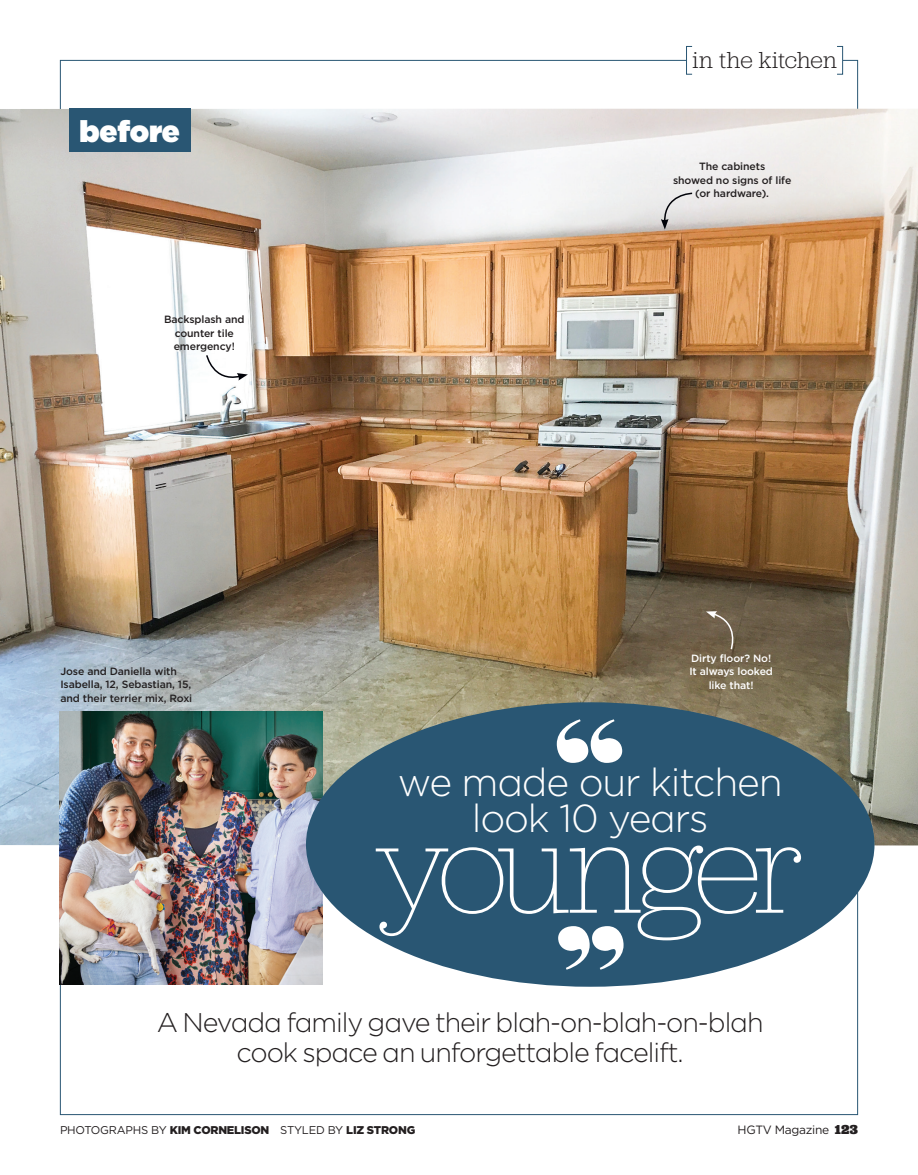
<style>
.page{position:relative;width:918px;height:1175px;background:#fff}
.page>*{position:absolute;margin:0;border:0;box-sizing:border-box;transform-origin:0 0}
.t1{font:100 133.5px "Jubilat";letter-spacing:-.065em;color:#fff}
.t2{font:300 39px/36px "Gotham";letter-spacing:-.03em;color:#fff;text-align:center}
.t3{font:900 30px "Gotham";letter-spacing:-.005em;color:#fff}
.t4{font:300 27px/30px "Gotham";letter-spacing:-.04em;color:#231f20;text-align:center}
.t5{font:300 24px "Jubilat";letter-spacing:.005em;color:#231f20}
.t6{font:12px "Gotham";letter-spacing:-.025em;color:#231f20}
.t7{font:900 11.25px "Gotham";letter-spacing:-.02em;color:#231f20}
.t8{font:500 10.5px/13.5px "Gotham";letter-spacing:-.01em;color:#231f20;text-align:center}
.t9{font:500 10.5px/13.5px "Gotham";letter-spacing:-.01em;color:#fff;text-align:center}
.s1{font-weight:400}
.s2{font-family:"Jubilat";font-weight:900;font-size:13.5px}
</style>
<div class="page">
<img style="left:0;top:109px;width:918px;height:736px">
<div style="left:686px;top:46px;width:6px;height:29px;border:1px solid #295673"></div>
<div style="left:837px;top:46px;width:6px;height:29px;border:1px solid #295673"></div>
<div style="left:69px;top:108px;width:121px;height:44px;background:#295673"></div>
<img style="left:60px;top:711px;width:262px;height:273px">
<svg style="left:661px;top:192px;width:33px;height:37px"></svg>
<svg style="left:205px;top:354px;width:43px;height:28px"></svg>
<svg style="left:706px;top:611px;width:34px;height:39px"></svg>
<div style="left:306px;top:702px;width:569px;height:284px;background:#295673;border-radius:50%"></div>
<svg style="left:558px;top:926px;width:66px;height:43px"></svg>
<svg style="left:557px;top:719px;width:65px;height:44px"></svg>
<h3 class="t3" style="left:80px;top:110px;width:102px">before</h3>
<p class="t8" style="left:164px;top:312px;width:82px">Backsplash and counter tile emergency!</p>
<p class="t8" style="left:60px;top:664px;width:133px;text-align:left">Jose and Daniella with<br>Isabella, 12, Sebastian, 15, and their terrier mix, Roxi</p>
<h3 class="t5" style="left:692px;top:45px;width:146px">in the kitchen</h3>
<p class="t8" style="left:673px;top:160px;width:120px">The cabinets<br>showed no signs of life (or hardware).</p>
<p class="t9" style="left:689px;top:651px;width:85px">Dirty floor? No!<br>It always looked like that!</p>
<h2 class="t2" style="left:398px;top:763px;width:386px">we made our kitchen look 10 years</h2>
<h1 class="t1" style="left:376px;top:785px;width:430px">younger</h1>
<h3 class="t4" style="left:157px;top:1006px;width:608px">A Nevada family gave their blah-on-blah-on-blah cook space an unforgettable facelift.</h3>
<p class="t7" style="left:60px;top:1122px;width:357px"><span class="s1">PHOTOGRAPHS BY</span> KIM CORNELISON <span class="s1">STYLED BY</span> LIZ STRONG</p>
<p class="t6" style="left:738px;top:1121px;width:122px">HGTV Magazine <span class="s2">123</span></p>
</div>
